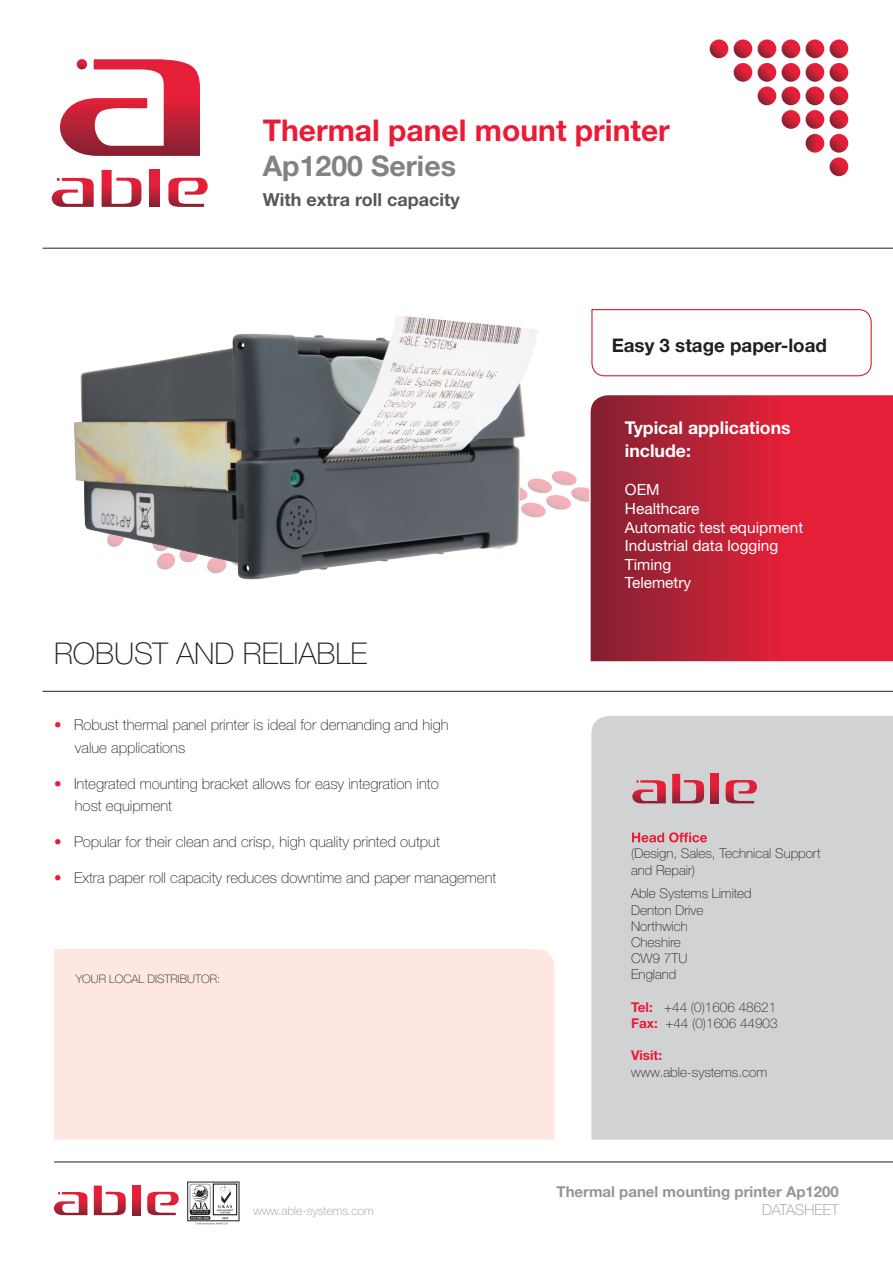
<style>
.page{position:relative;width:893px;height:1263px;background:#fff}
.page>*{position:absolute;margin:0;border:0;box-sizing:border-box;transform-origin:0 0}
.t1{font:700 30px "Helvetica Neue CE";color:#ed1a36}
.t2{font:100 30px "Helvetica Neue East A";color:#231f20}
.t3{font:700 28.5px "Helvetica Neue CE";color:#808285}
.t4{font:700 18.75px "Helvetica Neue CE";color:#231f20}
.t5{font:700 18px "Helvetica Neue CE";color:#57585a}
.t6{font:700 17.7px/22.5px "Helvetica Neue CE";color:#fff}
.t7{font:15.45px/18.6px "Helvetica Neue CE";color:#fff}
.t8{font:100 15px/22.5px "Helvetica Neue CE";color:#231f20}
.t9{font:700 15px "Helvetica Neue CE";color:#939598}
.t10{font:100 15px "Helvetica Neue East A";color:#939598}
.t11{font:100 13.5px/16.2px "Helvetica Neue CE";color:#231f20}
.t12{font:100 12px "Helvetica Neue CE";color:#939598}
.t13{font:100 11.7px "Helvetica Neue CE";color:#231f20}
.s1{font-family:"Helvetica Neue";font-weight:300;color:#ed1a36}
.s2{font-weight:700;color:#ed1a36}
</style>
<div class="page">
<svg style="left:557px;top:471px;width:31px;height:39px"></svg>
<hr style="left:43px;top:691px;width:850px;height:1px;background:#231f20">
<svg style="left:94px;top:1185px;width:32px;height:30px"></svg>
<svg style="left:132px;top:1185px;width:9px;height:30px"></svg>
<svg style="left:147px;top:1192px;width:32px;height:23px"></svg>
<svg style="left:54px;top:1192px;width:33px;height:23px"></svg>
<hr style="left:54px;top:1162px;width:839px;height:1px;background:#231f20">
<svg style="left:60px;top:59px;width:140px;height:97px"></svg>
<svg style="left:102px;top:170px;width:39px;height:37px"></svg>
<svg style="left:150px;top:170px;width:10px;height:37px"></svg>
<svg style="left:168px;top:178px;width:40px;height:29px"></svg>
<svg style="left:52px;top:178px;width:42px;height:29px"></svg>
<hr style="left:43px;top:248px;width:850px;height:1px;background:#231f20">
<div style="left:213px;top:1184px;width:24px;height:31px;border:1px solid #060605"></div>
<svg style="left:190px;top:1184px;width:43px;height:40px"></svg>
<div style="left:591px;top:716px;width:302px;height:424px;background:#d1d2d4"></div>
<svg style="left:632px;top:832px;width:75px;height:10px"></svg>
<svg style="left:672px;top:774px;width:32px;height:29px"></svg>
<svg style="left:711px;top:774px;width:8px;height:29px"></svg>
<svg style="left:726px;top:780px;width:31px;height:23px"></svg>
<svg style="left:632px;top:780px;width:34px;height:23px"></svg>
<div style="left:54px;top:949px;width:500px;height:191px;background:#fde7e0"></div>
<svg style="left:591px;top:309px;width:281px;height:68px"></svg>
<img style="left:74px;top:316px;width:483px;height:264px">
<svg style="left:830px;top:39px;width:18px;height:19px"></svg>
<svg style="left:806px;top:39px;width:18px;height:19px"></svg>
<svg style="left:806px;top:63px;width:18px;height:19px"></svg>
<svg style="left:830px;top:63px;width:18px;height:19px"></svg>
<svg style="left:830px;top:87px;width:18px;height:18px"></svg>
<svg style="left:806px;top:87px;width:18px;height:18px"></svg>
<svg style="left:806px;top:110px;width:18px;height:19px"></svg>
<svg style="left:830px;top:110px;width:18px;height:19px"></svg>
<svg style="left:782px;top:39px;width:18px;height:19px"></svg>
<svg style="left:782px;top:63px;width:18px;height:19px"></svg>
<svg style="left:782px;top:87px;width:18px;height:18px"></svg>
<svg style="left:782px;top:110px;width:18px;height:19px"></svg>
<svg style="left:830px;top:134px;width:18px;height:19px"></svg>
<svg style="left:806px;top:134px;width:18px;height:19px"></svg>
<svg style="left:830px;top:157px;width:18px;height:19px"></svg>
<svg style="left:758px;top:39px;width:18px;height:19px"></svg>
<svg style="left:734px;top:39px;width:18px;height:19px"></svg>
<svg style="left:734px;top:63px;width:18px;height:19px"></svg>
<svg style="left:758px;top:63px;width:18px;height:19px"></svg>
<svg style="left:758px;top:87px;width:18px;height:18px"></svg>
<svg style="left:710px;top:39px;width:18px;height:19px"></svg>
<svg style="left:588px;top:395px;width:305px;height:267px;background:#c42439"></svg>
<p class="t1" style="left:263px;top:112px;width:409px">Thermal panel mount printer</p>
<p class="t3" style="left:263px;top:148px;width:195px">Ap1200 Series</p>
<p class="t5" style="left:263px;top:188px;width:198px">With extra roll capacity</p>
<p class="t4" style="left:612px;top:334px;width:217px">Easy 3 stage paper-load</p>
<p class="t2" style="left:54px;top:637px;width:315px">ROBUST AND RELIABLE</p>
<p class="t8" style="left:75px;top:714px;width:375px;text-indent:-21px"><span class="s1">•</span> Robust thermal panel printer is ideal for demanding and high value applications</p>
<p class="t8" style="left:75px;top:772px;width:365px;text-indent:-21px"><span class="s1">•</span> Integrated mounting bracket allows for easy integration into host equipment</p>
<p class="t8" style="left:54px;top:831px;width:387px"><span class="s1">•</span> Popular for their clean and crisp, high quality printed output</p>
<p class="t8" style="left:54px;top:867px;width:444px"><span class="s1">•</span> Extra paper roll capacity reduces downtime and paper management</p>
<p class="t13" style="left:76px;top:972px;width:146px">YOUR LOCAL DISTRIBUTOR:</p>
<p class="t6" style="left:625px;top:417px;width:167px">Typical applications include:</p>
<p class="t7" style="left:625px;top:481px;width:180px">OEM<br>Healthcare<br>Automatic test equipment<br>Industrial data logging<br>Timing<br>Telemetry</p>
<p class="t11" style="left:631px;top:846px;width:191px">(Design, Sales, Technical Support and Repair)</p>
<p class="t11" style="left:631px;top:886px;width:122px">Able Systems Limited<br>Denton Drive<br>Northwich<br>Cheshire<br>CW9 7TU<br>England</p>
<p class="t11" style="left:631px;top:999px;width:148px"><span class="s2">Tel:</span> +44 (0)1606 48621<br><span class="s2">Fax:</span> +44 (0)1606 44903</p>
<p class="t11" style="left:631px;top:1048px;width:138px"><span class="s2">Visit: </span>www.able-systems.com</p>
<p class="t9" style="left:556px;top:1183px;width:284px">Thermal panel mounting printer Ap1200</p>
<p class="t12" style="left:254px;top:1204px;width:122px">www.able-systems.com</p>
<p class="t10" style="left:762px;top:1202px;width:78px">DATASHEET</p>
</div>
